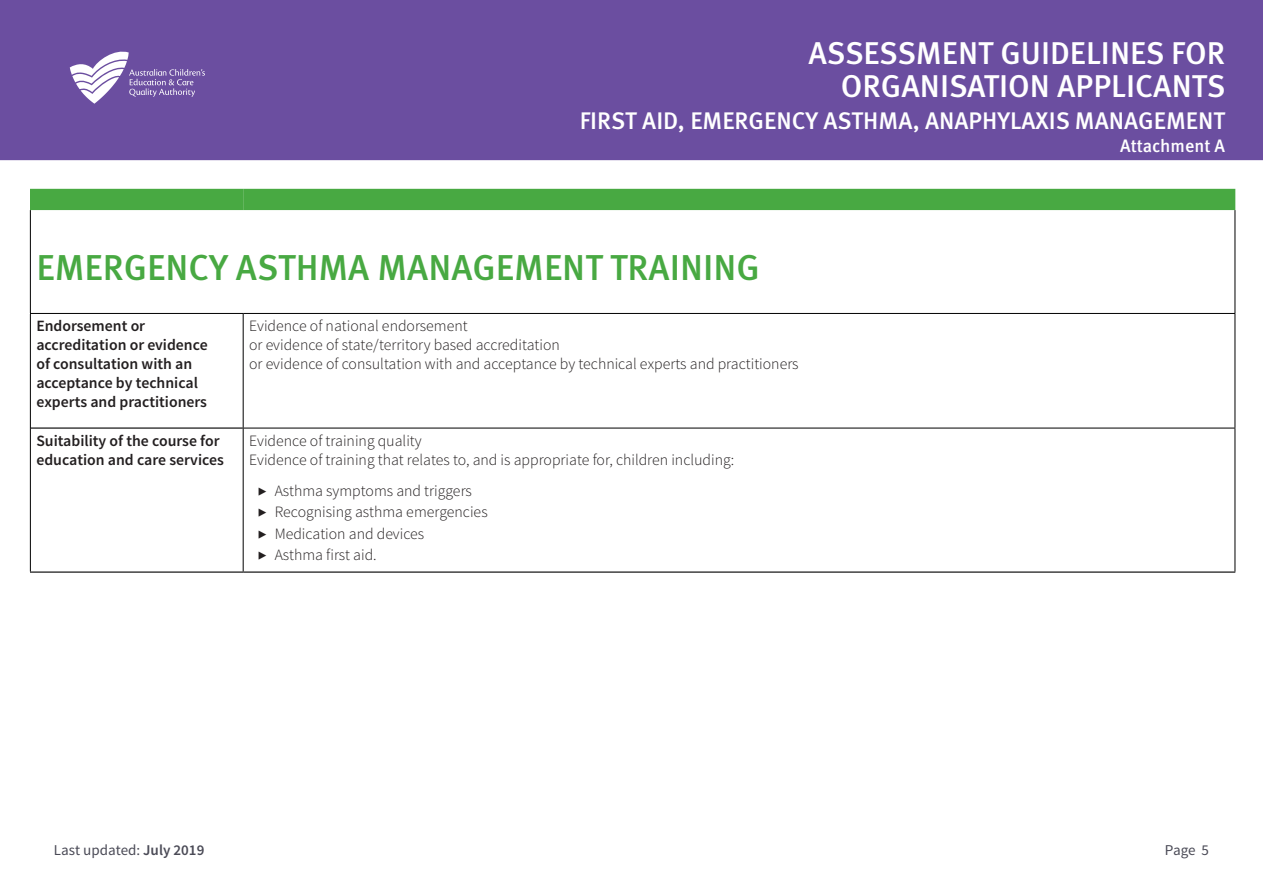
<style>
.page{position:relative;width:1263px;height:893px;background:#fff}
.page>*{position:absolute;margin:0;border:0;box-sizing:border-box;transform-origin:0 0}
.Quality_area_HD{font:500 36px "Meta Pro";color:#48a942}
.t1{font:500 31.5px/33px "Meta Pro";color:#fff;text-align:right}
.t2{font:500 24px "Meta Pro";color:#fff}
.colour_title_HD{font:500 18px "Meta Pro";color:#fff}
.body_text{font:300 15.75px/18.9px "Source Sans Pro";color:#231f20}
.body_text-2{font:600 15.75px/18.9px "Source Sans Pro";color:#231f20}
.t3{font:15px "Source Sans Pro";color:#4a4a56}
.s1{font-weight:600}
</style>
<div class="page">
<div style="left:0;top:0;width:1263px;height:160px;background:#6b4ea0"></div>
<svg style="left:70px;top:48px;width:135px;height:56px"></svg>
<hr style="left:1234px;top:210px;width:1px;height:103px;background:#000">
<hr style="left:1234px;top:314px;width:1px;height:114px;background:#000">
<hr style="left:243px;top:428px;width:992px;height:1px;background:#000">
<hr style="left:1234px;top:428px;width:1px;height:143px;background:#000">
<hr style="left:243px;top:571px;width:992px;height:2px;background:#000">
<hr style="left:30px;top:210px;width:1px;height:103px;background:#000">
<hr style="left:243px;top:313px;width:992px;height:1px;background:#000">
<div style="left:30px;top:189px;width:213px;height:21px;background:#48a942"></div>
<div style="left:243px;top:189px;width:992px;height:21px;background:#48a942"></div>
<hr style="left:30px;top:314px;width:1px;height:114px;background:#000">
<hr style="left:30px;top:428px;width:1px;height:143px;background:#000">
<hr style="left:30px;top:313px;width:213px;height:1px;background:#000">
<hr style="left:243px;top:314px;width:1px;height:114px;background:#000">
<hr style="left:243px;top:428px;width:1px;height:143px;background:#000">
<hr style="left:31px;top:427px;width:212px;height:2px;background:#000">
<hr style="left:30px;top:571px;width:213px;height:2px;background:#000">
<h2 class="t1" style="left:808px;top:38px;width:419px">ASSESSMENT GUIDELINES FOR<br>ORGANISATION APPLICANTS</h2>
<h3 class="t2" style="left:580px;top:105px;width:647px">FIRST AID, EMERGENCY ASTHMA, ANAPHYLAXIS MANAGEMENT</h3>
<p class="Quality_area_HD" style="left:36px;top:244px;width:725px">EMERGENCY ASTHMA MANAGEMENT TRAINING</p>
<p class="body_text-2" style="left:36px;top:317px;width:173px">Endorsement or accreditation or evidence of consultation with an acceptance by technical experts and practitioners</p>
<p class="body_text" style="left:249px;top:317px;width:551px">Evidence of national endorsement<br>or evidence of state/territory based accreditation<br>or evidence of consultation with and acceptance by technical experts and practitioners</p>
<p class="body_text-2" style="left:36px;top:432px;width:189px">Suitability of the course for education and care services</p>
<p class="body_text" style="left:249px;top:431px;width:487px">Evidence of training quality<br>Evidence of training that relates to, and is appropriate for, children including:</p>
<p class="body_text" style="left:258px;top:482px;width:216px">▶ Asthma symptoms and triggers</p>
<p class="body_text" style="left:258px;top:503px;width:232px">▶ Recognising asthma emergencies</p>
<p class="body_text" style="left:258px;top:524px;width:168px">▶ Medication and devices</p>
<p class="body_text" style="left:258px;top:545px;width:121px">▶ Asthma first aid.</p>
<p class="colour_title_HD" style="left:1120px;top:134px;width:106px">Attachment A</p>
<p class="t3" style="left:54px;top:840px;width:152px">Last updated: <span class="s1">July 2019</span></p>
<p class="t3" style="left:1165px;top:840px;width:46px">Page 5</p>
</div>
